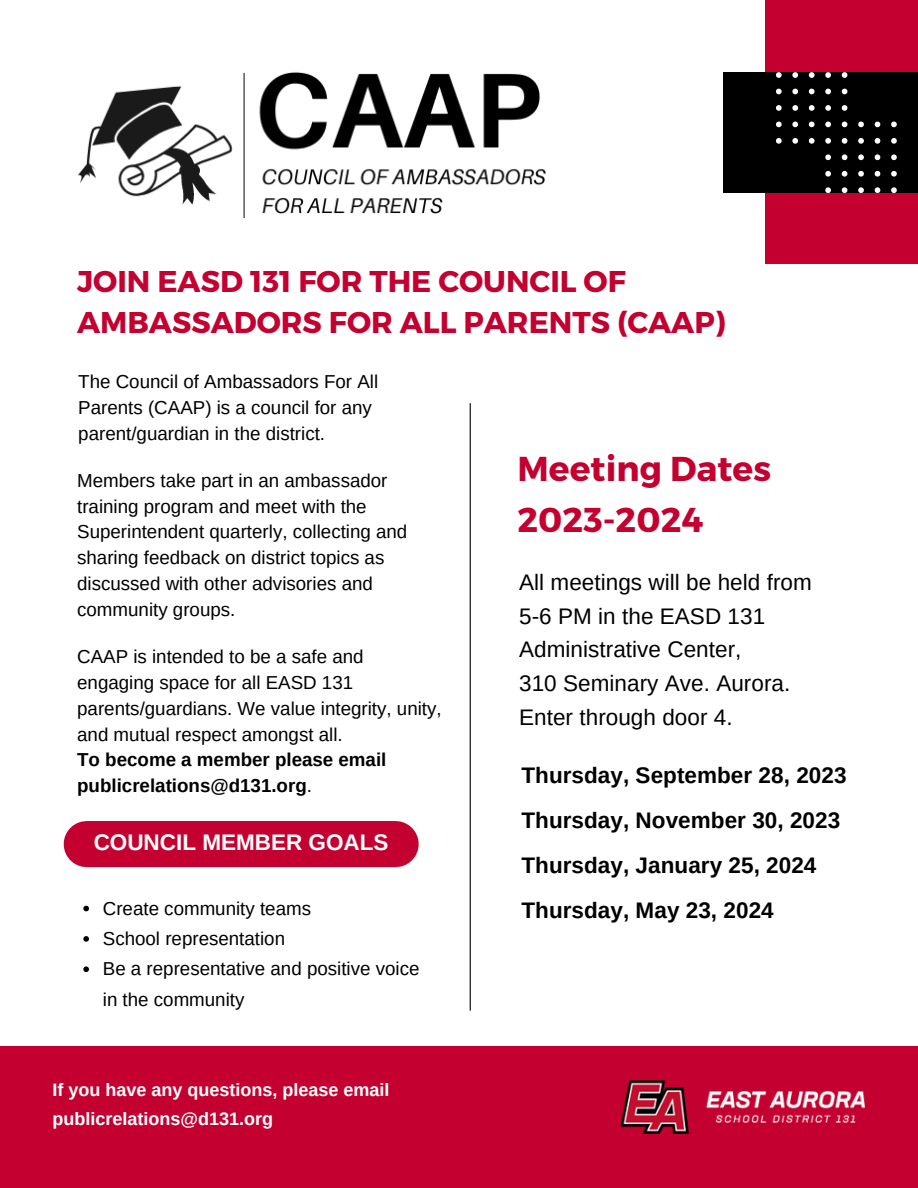
<style>
.page{position:relative;width:918px;height:1188px;background:#fff}
.page>*{position:absolute;margin:0;border:0;box-sizing:border-box;transform-origin:0 0}
.t1{font:700 34.5px "Montserrat";color:#c3002f}
.t2{font:700 30px "Montserrat";color:#c3002f}
.t3{font:22.5px/33.8px "Arimo";color:#000}
.t4{font:700 22.5px "Arimo";color:#000}
.t5{font:700 22.5px "Arimo";color:#fff}
.t6{font:18.75px/25.8px "Arimo";color:#000}
.t7{font:700 18.75px/25.8px "Arimo";color:#000}
.t8{font:700 18px "Arimo";color:#fff}
.s1{font-weight:400}
</style>
<div class="page">
<div style="left:87px;top:821px;width:309px;height:46px;background:#c3002f"></div>
<img style="left:78px;top:72px;width:467px;height:146px">
<div style="left:0;top:1046px;width:918px;height:142px;background:#c3002f"></div>
<img style="left:620px;top:1081px;width:244px;height:53px">
<hr style="left:470px;top:403px;width:1px;height:608px;background:#000">
<div style="left:765px;top:0;width:153px;height:263px;background:#c3002f"></div>
<div style="left:723px;top:72px;width:195px;height:121px;background:#000"></div>
<svg style="left:776px;top:72px;width:6px;height:6px"></svg>
<svg style="left:792px;top:72px;width:6px;height:6px"></svg>
<svg style="left:809px;top:72px;width:6px;height:6px"></svg>
<svg style="left:825px;top:72px;width:6px;height:6px"></svg>
<svg style="left:842px;top:72px;width:5px;height:6px"></svg>
<svg style="left:776px;top:89px;width:6px;height:5px"></svg>
<svg style="left:792px;top:89px;width:6px;height:5px"></svg>
<svg style="left:809px;top:89px;width:6px;height:5px"></svg>
<svg style="left:825px;top:89px;width:6px;height:5px"></svg>
<svg style="left:842px;top:89px;width:5px;height:5px"></svg>
<svg style="left:776px;top:105px;width:6px;height:6px"></svg>
<svg style="left:792px;top:105px;width:6px;height:6px"></svg>
<svg style="left:809px;top:105px;width:6px;height:6px"></svg>
<svg style="left:825px;top:105px;width:6px;height:6px"></svg>
<svg style="left:842px;top:105px;width:5px;height:6px"></svg>
<svg style="left:776px;top:122px;width:6px;height:5px"></svg>
<svg style="left:792px;top:122px;width:6px;height:5px"></svg>
<svg style="left:809px;top:122px;width:6px;height:5px"></svg>
<svg style="left:825px;top:122px;width:6px;height:5px"></svg>
<svg style="left:842px;top:122px;width:5px;height:5px"></svg>
<svg style="left:858px;top:122px;width:6px;height:5px"></svg>
<svg style="left:875px;top:122px;width:5px;height:5px"></svg>
<svg style="left:891px;top:122px;width:5px;height:5px"></svg>
<svg style="left:776px;top:138px;width:6px;height:6px"></svg>
<svg style="left:792px;top:138px;width:6px;height:6px"></svg>
<svg style="left:809px;top:138px;width:6px;height:6px"></svg>
<svg style="left:825px;top:138px;width:6px;height:6px"></svg>
<svg style="left:842px;top:138px;width:5px;height:6px"></svg>
<svg style="left:858px;top:138px;width:6px;height:6px"></svg>
<svg style="left:875px;top:138px;width:5px;height:6px"></svg>
<svg style="left:891px;top:138px;width:5px;height:6px"></svg>
<svg style="left:825px;top:154px;width:6px;height:6px"></svg>
<svg style="left:842px;top:154px;width:5px;height:6px"></svg>
<svg style="left:858px;top:154px;width:6px;height:6px"></svg>
<svg style="left:875px;top:154px;width:5px;height:6px"></svg>
<svg style="left:891px;top:154px;width:5px;height:6px"></svg>
<svg style="left:825px;top:171px;width:6px;height:6px"></svg>
<svg style="left:842px;top:171px;width:5px;height:6px"></svg>
<svg style="left:858px;top:171px;width:6px;height:6px"></svg>
<svg style="left:875px;top:171px;width:5px;height:6px"></svg>
<svg style="left:891px;top:171px;width:5px;height:6px"></svg>
<svg style="left:825px;top:187px;width:6px;height:6px"></svg>
<svg style="left:842px;top:187px;width:5px;height:6px"></svg>
<svg style="left:858px;top:187px;width:6px;height:6px"></svg>
<svg style="left:875px;top:187px;width:5px;height:6px"></svg>
<svg style="left:891px;top:187px;width:5px;height:6px"></svg>
<svg style="left:83px;top:906px;width:6px;height:5px"></svg>
<svg style="left:83px;top:936px;width:6px;height:6px"></svg>
<svg style="left:83px;top:966px;width:6px;height:6px"></svg>
<p class="t2" style="left:77px;top:262px;width:550px">JOIN EASD 131 FOR THE COUNCIL OF</p>
<p class="t2" style="left:77px;top:303px;width:650px">AMBASSADORS FOR ALL PARENTS (CAAP)</p>
<p class="t6" style="left:78px;top:369px;width:301px">The Council of Ambassadors For All<br>Parents (CAAP) is a council for any parent/guardian in the district.</p>
<p class="t6" style="left:77px;top:467px;width:332px">Members take part in an ambassador training program and meet with the Superintendent quarterly, collecting and sharing feedback on district topics as discussed with other advisories and community groups.</p>
<p class="t6" style="left:77px;top:644px;width:288px">CAAP is intended to be a safe and</p>
<p class="t6" style="left:77px;top:669px;width:366px">engaging space for all EASD 131 parents/guardians. We value integrity, unity, and mutual respect amongst all.</p>
<p class="t7" style="left:77px;top:747px;width:311px">To become a member please email publicrelations@d131.org<span class="s1">.</span></p>
<p class="t5" style="left:94px;top:830px;width:296px">COUNCIL MEMBER GOALS</p>
<p class="t6" style="left:103px;top:895px;width:210px">Create community teams</p>
<p class="t6" style="left:103px;top:926px;width:184px">School representation</p>
<p class="t6" style="left:103px;top:954px;width:318px;line-height:30.3px">Be a representative and positive voice in the community</p>
<p class="t8" style="left:53px;top:1079px;width:338px">If you have any questions, please email</p>
<p class="t8" style="left:53px;top:1109px;width:222px">publicrelations@d131.org</p>
<p class="t1" style="left:518px;top:446px;width:255px">Meeting Dates</p>
<p class="t1" style="left:518px;top:497px;width:187px">2023-2024</p>
<p class="t3" style="left:519px;top:565px;width:294px">All meetings will be held from</p>
<p class="t3" style="left:519px;top:599px;width:248px">5-6 PM in the EASD 131<br>Administrative Center,</p>
<p class="t3" style="left:519px;top:666px;width:273px">310 Seminary Ave. Aurora.</p>
<p class="t3" style="left:519px;top:700px;width:215px">Enter through door 4.</p>
<p class="t4" style="left:521px;top:763px;width:327px">Thursday, September 28, 2023</p>
<p class="t4" style="left:521px;top:808px;width:320px">Thursday, November 30, 2023</p>
<p class="t4" style="left:521px;top:853px;width:297px">Thursday, January 25, 2024</p>
<p class="t4" style="left:521px;top:898px;width:254px">Thursday, May 23, 2024</p>
</div>
